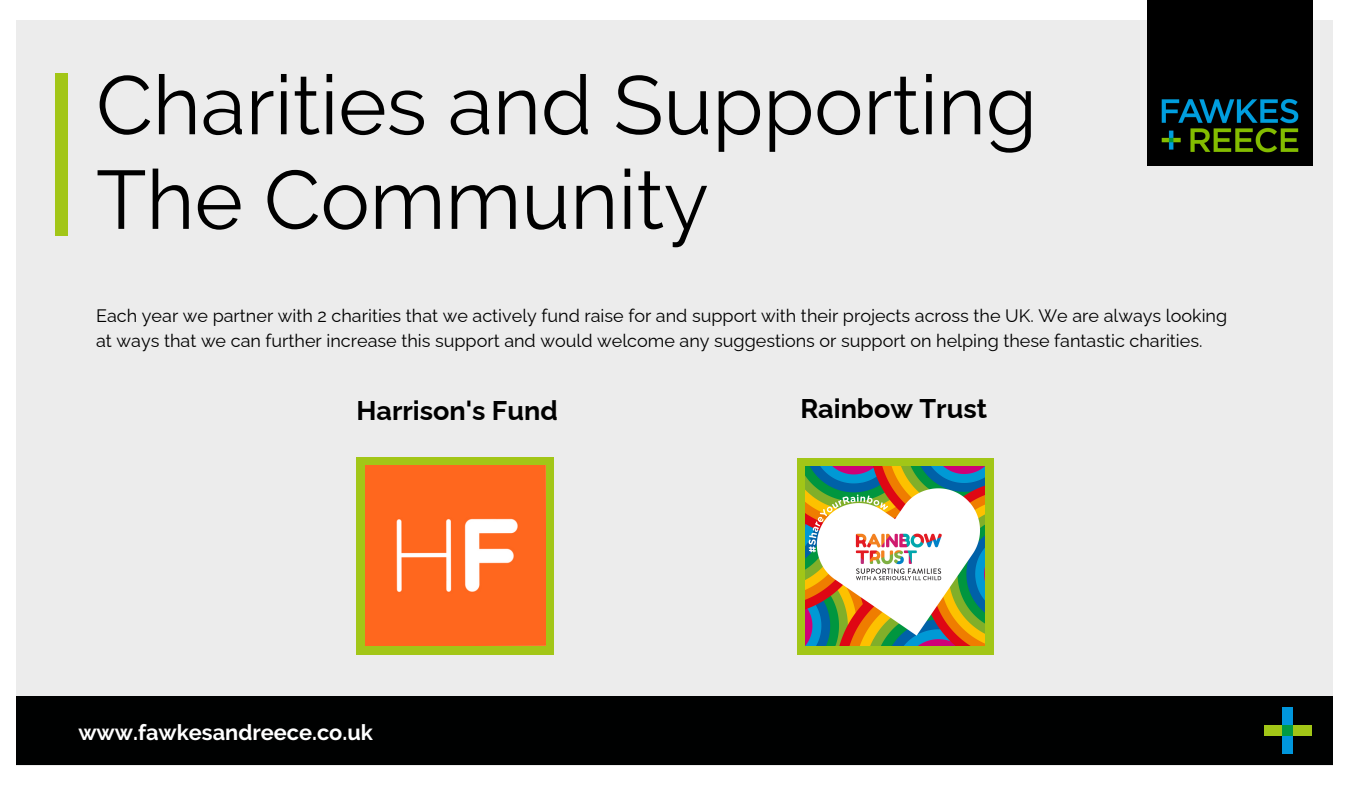
<style>
.page{position:relative;width:1350px;height:785px;background:#fff}
.page>*{position:absolute;margin:0;border:0;box-sizing:border-box;transform-origin:0 0}
.t1{font:82.5px/94.5px "Raleway";color:#000}
.t2{font:700 27px "Raleway";color:#000}
.t3{font:700 21.75px "Raleway";color:#fff}
.t4{font:18px/24.8px "Raleway";color:#000}
</style>
<div class="page">
<div style="left:17px;top:20px;width:1316px;height:744px;background:#ececec"></div>
<img style="left:1147px;top:0;width:166px;height:165px">
<div style="left:17px;top:696px;width:1316px;height:68px;background:#000101"></div>
<div style="left:1283px;top:706px;width:10px;height:47px;background:#0096dc"></div>
<div style="left:1265px;top:724px;width:18px;height:11px;background:#a2c617"></div>
<div style="left:1283px;top:724px;width:10px;height:11px;background:#009a44"></div>
<div style="left:1293px;top:724px;width:18px;height:11px;background:#a2c617"></div>
<div style="left:55px;top:73px;width:13px;height:162px;background:#a2c617"></div>
<div style="left:356px;top:456px;width:198px;height:198px;background:#a2c617"></div>
<img style="left:365px;top:465px;width:180px;height:180px">
<div style="left:797px;top:457px;width:197px;height:197px;background:#a2c617"></div>
<img style="left:806px;top:466px;width:179px;height:179px">
<p class="t1" style="left:96px;top:58px;width:942px">Charities and Supporting<br>The Community</p>
<p class="t4" style="left:96px;top:303px;width:1133px">Each year we partner with 2 charities that we actively fund raise for and support with their projects across the UK. We are always looking at ways that we can further increase this support and would welcome any suggestions or support on helping these fantastic charities.</p>
<p class="t2" style="left:356px;top:394px;width:203px">Harrison's Fund</p>
<p class="t2" style="left:800px;top:392px;width:188px">Rainbow Trust</p>
<p class="t3" style="left:78px;top:718px;width:296px">www.fawkesandreece.co.uk</p>
</div>
